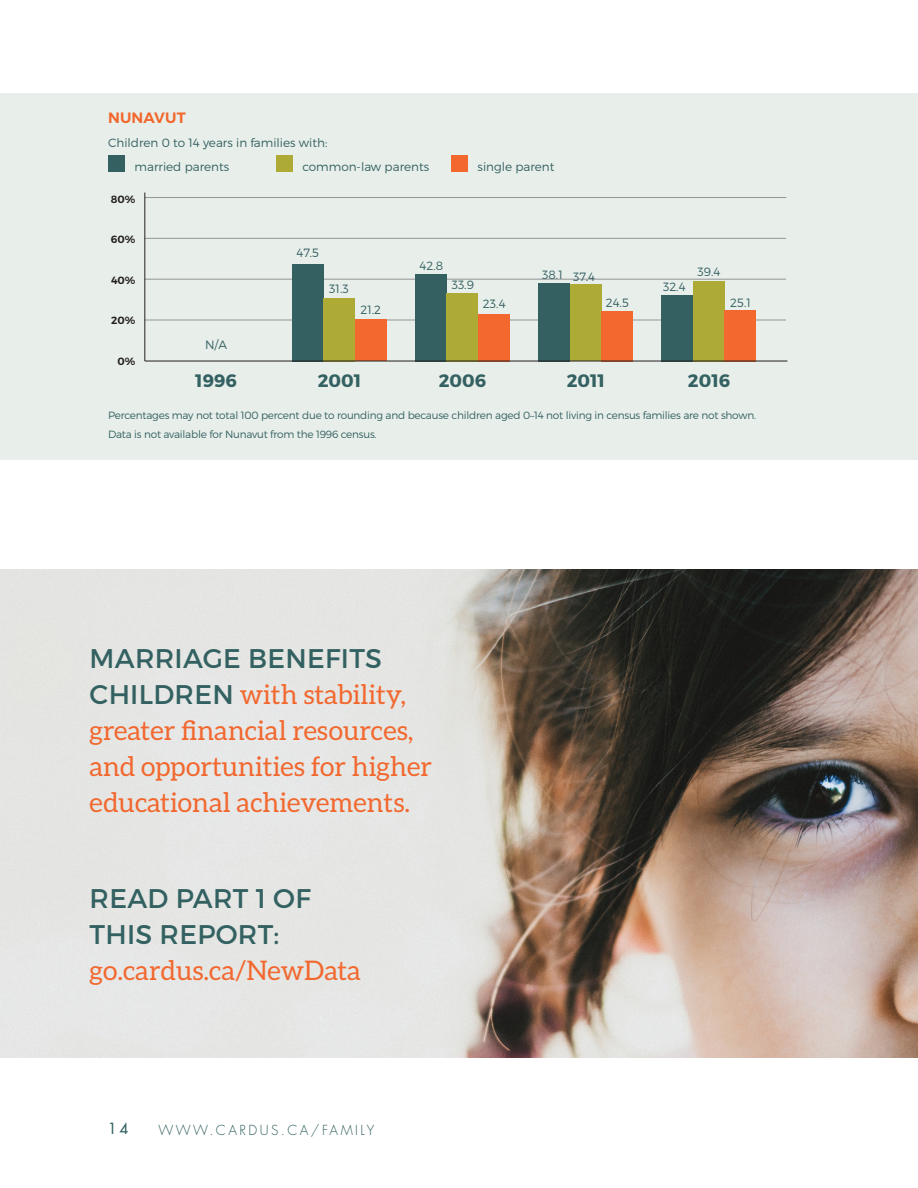
<style>
.page{position:relative;width:918px;height:1188px;background:#fff}
.page>*{position:absolute;margin:0;border:0;box-sizing:border-box;transform-origin:0 0}
.t1{font:27px/36px "Aleo";color:#f2682f}
.t2{font:27px/36px "Montserrat";letter-spacing:.01em;color:#336161}
.t3{font:700 18px "Montserrat";color:#346161}
.t4{font:600 15px "Montserrat";letter-spacing:.01em;color:#f2682f}
.t5{font:15px "Futura";color:#346161}
.t6{font:300 13.5px "Futura";letter-spacing:.18em;color:#346161}
.t7{font:300 12px "Montserrat";color:#346061}
.t8{font:300 10.5px/18.8px "Montserrat";letter-spacing:-.02em;color:#346061}
.t9{font:600 10.5px "Montserrat";color:#231f20}
.s1{font-family:"Montserrat";color:#336161}
</style>
<div class="page">
<div style="left:0;top:94px;width:918px;height:366px;background:#e8efea"></div>
<div style="left:108px;top:155px;width:17px;height:16px;background:#346061"></div>
<div style="left:276px;top:155px;width:17px;height:16px;background:#adaa35"></div>
<div style="left:451px;top:155px;width:17px;height:16px;background:#f2682f"></div>
<hr style="left:145px;top:197px;width:641px;height:1px;background:#939598">
<hr style="left:144px;top:238px;width:642px;height:1px;background:#939598">
<hr style="left:144px;top:320px;width:642px;height:1px;background:#939598">
<hr style="left:144px;top:279px;width:642px;height:1px;background:#939598">
<hr style="left:144px;top:193px;width:1px;height:168px;background:#231f20">
<div style="left:292px;top:264px;width:31px;height:97px;background:#346061"></div>
<div style="left:323px;top:298px;width:32px;height:63px;background:#adaa35"></div>
<div style="left:355px;top:319px;width:31px;height:42px;background:#f2682f"></div>
<div style="left:415px;top:274px;width:32px;height:87px;background:#346061"></div>
<div style="left:447px;top:293px;width:31px;height:68px;background:#adaa35"></div>
<div style="left:478px;top:314px;width:32px;height:47px;background:#f2682f"></div>
<div style="left:538px;top:283px;width:32px;height:78px;background:#346061"></div>
<div style="left:570px;top:284px;width:31px;height:77px;background:#adaa35"></div>
<div style="left:601px;top:311px;width:32px;height:50px;background:#f2682f"></div>
<div style="left:662px;top:295px;width:31px;height:66px;background:#346061"></div>
<div style="left:693px;top:281px;width:32px;height:80px;background:#adaa35"></div>
<div style="left:725px;top:310px;width:31px;height:51px;background:#f2682f"></div>
<hr style="left:145px;top:361px;width:642px;height:1px;background:#231f20">
<img style="left:0;top:569px;width:918px;height:489px">
<h3 class="t4" style="left:108px;top:108px;width:79px">NUNAVUT</h3>
<p class="t7" style="left:135px;top:160px;width:96px">married parents</p>
<p class="t7" style="left:302px;top:160px;width:128px">common-law parents</p>
<p class="t7" style="left:478px;top:160px;width:78px">single parent</p>
<p class="t7" style="left:108px;top:135px;width:221px">Children 0 to 14 years in families with:</p>
<p class="t9" style="left:111px;top:192px;width:26px">80%</p>
<p class="t9" style="left:111px;top:233px;width:26px">60%</p>
<p class="t9" style="left:111px;top:273px;width:26px">40%</p>
<p class="t9" style="left:111px;top:314px;width:26px">20%</p>
<p class="t9" style="left:118px;top:354px;width:19px">0%</p>
<p class="t7" style="left:205px;top:338px;width:23px">N/A</p>
<p class="t7" style="left:297px;top:246px;width:24px">47.5</p>
<p class="t7" style="left:329px;top:282px;width:21px">31.3</p>
<p class="t7" style="left:360px;top:303px;width:22px">21.2</p>
<p class="t7" style="left:419px;top:258px;width:25px">42.8</p>
<p class="t7" style="left:452px;top:277px;width:24px">33.9</p>
<p class="t7" style="left:483px;top:297px;width:24px">23.4</p>
<p class="t7" style="left:542px;top:269px;width:54px">38.1 37.4</p>
<p class="t7" style="left:606px;top:295px;width:25px">24.5</p>
<p class="t7" style="left:663px;top:279px;width:24px">32.4</p>
<p class="t7" style="left:698px;top:264px;width:24px">39.4</p>
<p class="t7" style="left:730px;top:295px;width:22px">25.1</p>
<h2 class="t3" style="left:195px;top:370px;width:43px">1996</h2>
<h2 class="t3" style="left:318px;top:370px;width:45px">2001</h2>
<h2 class="t3" style="left:439px;top:370px;width:49px">2006</h2>
<h2 class="t3" style="left:567px;top:370px;width:40px">2011</h2>
<h2 class="t3" style="left:688px;top:370px;width:44px">2016</h2>
<p class="t8" style="left:108px;top:406px;width:650px">Percentages may not total 100 percent due to rounding and because children aged 0–14 not living in census families are not shown.<br>Data is not available for Nunavut from the 1996 census.</p>
<h1 class="t2" style="left:90px;top:640px;width:294px">MARRIAGE BENEFITS</h1>
<h1 class="t1" style="left:89px;top:676px;width:344px"><span class="s1">CHILDREN</span> with stability, greater financial resources, and opportunities for higher educational achievements.</h1>
<h1 class="t2" style="left:90px;top:881px;width:223px">READ PART 1 OF<br>THIS REPORT:</h1>
<h1 class="t1" style="left:89px;top:952px;width:273px">go.cardus.ca/NewData</h1>
<h3 class="t5" style="left:108px;top:1119px;width:22px">14</h3>
<p class="t6" style="left:158px;top:1122px;width:217px">WWW.CARDUS.CA/FAMILY</p>
</div>
